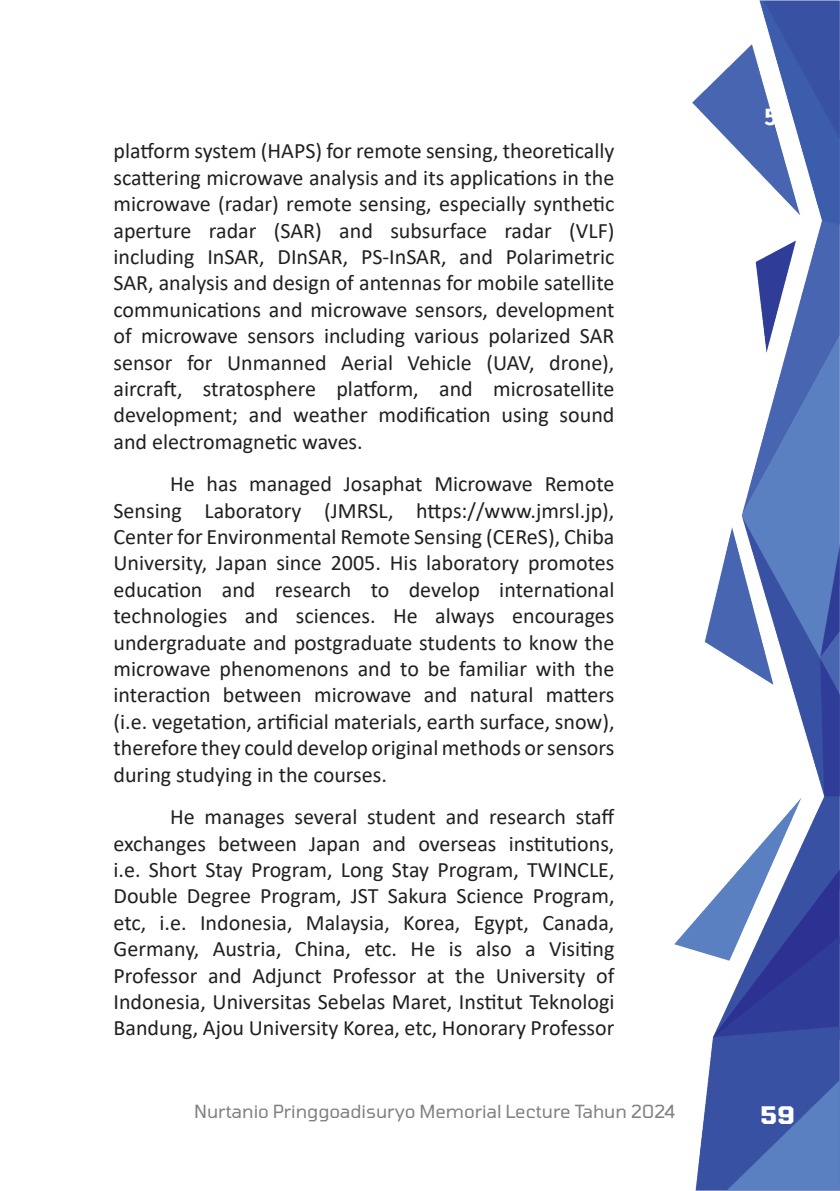
<style>
.page{position:relative;width:840px;height:1191px;background:#fff}
.page>*{position:absolute;margin:0;border:0;box-sizing:border-box;transform-origin:0 0}
.t1{font:700 24px "Fira Sans";color:#fff}
.t2{font:700 24px "Tomorrow";color:#fff}
.t3{font:22px/26.4px "Calibri";color:#231f20;text-align:justify}
.t4{font:18px "Tomorrow";color:#7f807f}
</style>
<div class="page">
<img style="left:674px;top:0;width:165px;height:1191px">
<p class="t3" style="left:113px;top:137px;width:502px">platform system (HAPS) for remote sensing, theoretically scattering microwave analysis and its applications in the microwave (radar) remote sensing, especially synthetic aperture radar (SAR) and subsurface radar (VLF) including InSAR, DInSAR, PS-InSAR, and Polarimetric SAR, analysis and design of antennas for mobile satellite communications and microwave sensors, development of microwave sensors including various polarized SAR sensor for Unmanned Aerial Vehicle (UAV, drone), aircraft, stratosphere platform, and microsatellite development; and weather modification using sound and electromagnetic waves.</p>
<p class="t3" style="left:113px;top:470px;width:502px;text-indent:56px">He has managed Josaphat Microwave Remote Sensing Laboratory (JMRSL, https://www.jmrsl.jp), Center for Environmental Remote Sensing (CEReS), Chiba University, Japan since 2005. His laboratory promotes education and research to develop international technologies and sciences. He always encourages undergraduate and postgraduate students to know the microwave phenomenons and to be familiar with the interaction between microwave and natural matters (i.e. vegetation, artificial materials, earth surface, snow), therefore they could develop original methods or sensors during studying in the courses.</p>
<p class="t3" style="left:113px;top:803px;width:502px;text-indent:56px">He manages several student and research staff exchanges between Japan and overseas institutions, i.e. Short Stay Program, Long Stay Program, TWINCLE, Double Degree Program, JST Sakura Science Program, etc, i.e. Indonesia, Malaysia, Korea, Egypt, Canada, Germany, Austria, China, etc. He is also a Visiting Professor and Adjunct Professor at the University of Indonesia, Universitas Sebelas Maret, Institut Teknologi Bandung, Ajou University Korea, etc, Honorary Professor</p>
<p class="t1" style="left:764px;top:96px;width:27px">59</p>
<p class="t4" style="left:194px;top:1097px;width:482px">Nurtanio Pringgoadisuryo Memorial Lecture Tahun 2024</p>
<p class="t2" style="left:759px;top:1095px;width:36px">59</p>
</div>
